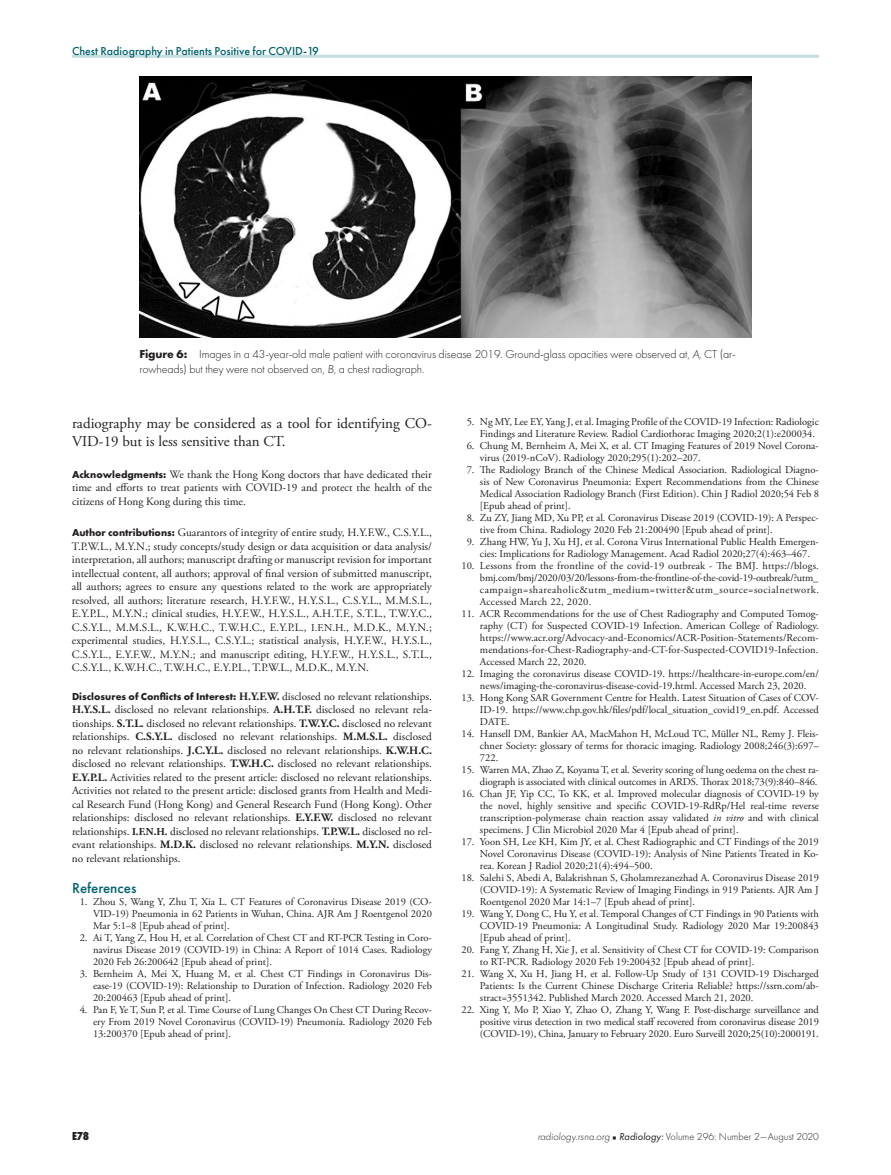
<style>
.page{position:relative;width:891px;height:1175px;background:#fff}
.page>*{position:absolute;margin:0;border:0;box-sizing:border-box;transform-origin:0 0}
.t1{font:15px/18px "Adobe Garamond Pro";color:#231f20}
.t2{font:500 15px "Futura PT";color:#00636d}
.t3{font:300 12px/15px "Futura PT";letter-spacing:-.01em;color:#231f20}
.t4{font:500 12px "Futura PT";color:#00636d}
.t5{font:800 12px "Futura PT Cond";color:#231f20}
.t6{font:11.25px/13.5px "Adobe Garamond Pro";color:#231f20;text-align:justify}
.t7{font:10.5px/12px "Adobe Garamond Pro";color:#231f20;text-align:justify}
.t8{font:700 10.5px "Futura PT";color:#231f20}
.t9{font:300 10.5px "Futura PT";color:#231f20}
.s1{font-weight:700}
.s2{font-style:italic}
.s3{font-family:"Futura PT";font-weight:700;font-size:10.5px}
.s4{font-size:10.5px}
.s5{font-family:"Adobe Garamond Pro";font-size:11.25px}
.s6{font-family:"Adobe Garamond Pro";font-weight:400;font-size:11.25px}
.s7{font-weight:700;font-size:10.5px}
.s8{font-family:"Universal Newswith Comm Pi";font-weight:400;font-size:6px}
.s9{font-weight:400;font-style:italic}
</style>
<div class="page">
<hr style="left:72px;top:55px;width:747px;height:3px;background:#c6dee1">
<img style="left:140px;top:76px;width:612px;height:261px">
<p class="t4" style="left:72px;top:44px;width:249px">Chest Radiography in Patients Positive for COVID-19</p>
<p class="t3" style="left:140px;top:347px;width:598px"><span class="s1">Figure 6:</span> Images in a 43-year-old male patient with coronavirus disease 2019. Ground-glass opacities were observed at, <span class="s2">A</span>, CT (ar&shy;rowheads) but they were not observed on, <span class="s2">B</span>, a chest radiograph.</p>
<h1 class="t1" style="left:72px;top:415px;width:361px">radiography may be considered as a tool for identifying CO-<br>VID-19 but is less sensitive than CT.</h1>
<p class="t6" style="left:72px;top:467px;width:361px"><span class="s3">Acknowledgments:</span> We thank the Hong Kong doctors that have dedicated their time and efforts to treat patients with COVID-19 and protect the health of the citizens of Hong Kong during this time.</p>
<p class="t6" style="left:72px;top:526px;width:361px"><span class="s3">Author contributions:</span> Guarantors of integrity of entire study, H.Y.F.W., C.S.Y.L., T.P.W.L., M.Y.N.; study concepts/study design or data acquisition or data analysis/ interpretation, all authors; manuscript drafting or manuscript revision for important intellectual content, all authors; approval of final version of submitted manuscript, all authors; agrees to ensure any questions related to the work are appropriately resolved, all authors; literature research, H.Y.F.W., H.Y.S.L., C.S.Y.L., M.M.S.L., E.Y.P.L., M.Y.N.; clinical studies, H.Y.F.W., H.Y.S.L., A.H.T.F., S.T.L., T.W.Y.C., C.S.Y.L., M.M.S.L., K.W.H.C., T.W.H.C., E.Y.P.L., <span class="s4">I.F.N.H.</span>, M.D.K., M.Y.N.; experimental studies, H.Y.S.L., C.S.Y.L.; statistical analysis, H.Y.F.W., H.Y.S.L., C.S.Y.L., E.Y.F.W., M.Y.N.; and manuscript editing, H.Y.F.W., H.Y.S.L., S.T.L., C.S.Y.L., K.W.H.C., T.W.H.C., E.Y.P.L., T.P.W.L., M.D.K., M.Y.N.</p>
<p class="t8" style="left:72px;top:689px;width:361px">Disclosures of Conflicts of Interest: <span class="s5">H.Y.F.W.</span> <span class="s6">disclosed no relevant relationships.</span></p>
<p class="t6" style="left:72px;top:703px;width:362px"><span class="s1">H.Y.S.L.</span> disclosed no relevant relationships. <span class="s1">A.H.T.F.</span> disclosed no relevant rela&shy;tionships. <span class="s1">S.T.L.</span> disclosed no relevant relationships. <span class="s1">T.W.Y.C.</span> disclosed no relevant relationships. <span class="s1">C.S.Y.L.</span> disclosed no relevant relationships. <span class="s1">M.M.S.L.</span> disclosed no relevant relationships. <span class="s1">J.C.Y.L.</span> disclosed no relevant relationships. <span class="s1">K.W.H.C. </span>disclosed no relevant relationships. <span class="s1">T.W.H.C.</span> disclosed no relevant relationships.<br><span class="s1">E.Y.P.L.</span> Activities related to the present article: disclosed no relevant relationships.<br>Activities not related to the present article: disclosed grants from Health and Medi&shy;cal Research Fund (Hong Kong) and General Research Fund (Hong Kong). Other relationships: disclosed no relevant relationships. <span class="s1">E.Y.F.W.</span> disclosed no relevant relationships. <span class="s7">I.F.N.H.</span> disclosed no relevant relationships. <span class="s1">T.P.W.L.</span> disclosed no rel&shy;evant relationships. <span class="s1">M.D.K.</span> disclosed no relevant relationships. <span class="s1">M.Y.N.</span> disclosed no relevant relationships.</p>
<h1 class="t2" style="left:72px;top:879px;width:66px">References</h1>
<p class="t7" style="left:93px;top:896px;width:340px;text-indent:-13px">1. Zhou S, Wang Y, Zhu T, Xia L. CT Features of Coronavirus Disease 2019 (CO-VID-19) Pneumonia in 62 Patients in Wuhan, China. AJR Am J Roentgenol 2020<br>Mar 5:1–8 [Epub ahead of print].</p>
<p class="t7" style="left:93px;top:932px;width:340px;text-indent:-13px">2. Ai T, Yang Z, Hou H, et al. Correlation of Chest CT and RT-PCR Testing in Coro&shy;navirus Disease 2019 (COVID-19) in China: A Report of 1014 Cases. Radiology 2020 Feb 26:200642 [Epub ahead of print].</p>
<p class="t7" style="left:93px;top:968px;width:340px;text-indent:-13px">3. Bernheim A, Mei X, Huang M, et al. Chest CT Findings in Coronavirus Dis&shy;ease-19 (COVID-19): Relationship to Duration of Infection. Radiology 2020 Feb 20:200463 [Epub ahead of print].</p>
<p class="t7" style="left:93px;top:1004px;width:340px;text-indent:-13px">4. Pan F, Ye T, Sun P, et al. Time Course of Lung Changes On Chest CT During Recov&shy;ery From 2019 Novel Coronavirus (COVID-19) Pneumonia. Radiology 2020 Feb 13:200370 [Epub ahead of print].</p>
<p class="t7" style="left:480px;top:416px;width:340px;text-indent:-13px">5. Ng MY, Lee EY, Yang J, et al. Imaging Profile of the COVID-19 Infection: Radiologic<br>Findings and Literature Review. Radiol Cardiothorac Imaging 2020;2(1):e200034.</p>
<p class="t7" style="left:480px;top:440px;width:340px;text-indent:-13px">6. Chung M, Bernheim A, Mei X, et al. CT Imaging Features of 2019 Novel Corona&shy;virus (2019-nCoV). Radiology 2020;295(1):202–207.</p>
<p class="t7" style="left:480px;top:464px;width:340px;text-indent:-13px">7. The Radiology Branch of the Chinese Medical Association. Radiological Diagno&shy;sis of New Coronavirus Pneumonia: Expert Recommendations from the Chinese Medical Association Radiology Branch (First Edition). Chin J Radiol 2020;54 Feb 8 [Epub ahead of print].</p>
<p class="t7" style="left:480px;top:512px;width:340px;text-indent:-13px">8. Zu ZY, Jiang MD, Xu PP, et al. Coronavirus Disease 2019 (COVID-19): A Perspec&shy;tive from China. Radiology 2020 Feb 21:200490 [Epub ahead of print].</p>
<p class="t7" style="left:467px;top:536px;width:354px;text-align:center">9. Zhang HW, Yu J, Xu HJ, et al. Corona Virus International Public Health Emergen&shy;cies: Implications for Radiology Management. Acad Radiol 2020;27(4):463–467.</p>
<p class="t7" style="left:480px;top:560px;width:341px;text-indent:-19px">10. Lessons from the frontline of the covid-19 outbreak - The BMJ. https://blogs. bmj.com/bmj/2020/03/20/lessons-from-the-frontline-of-the-covid-19-outbreak/?utm_ campaign=shareaholic&amp;utm_medium=twitter&amp;utm_source=socialnetwork.<br>Accessed March 22, 2020.</p>
<p class="t7" style="left:480px;top:608px;width:340px;text-indent:-19px">11. ACR Recommendations for the use of Chest Radiography and Computed Tomog&shy;raphy (CT) for Suspected COVID-19 Infection. American College of Radiology. https://www.acr.org/Advocacy-and-Economics/ACR-Position-Statements/Recom&shy;mendations-for-Chest-Radiography-and-CT-for-Suspected-COVID19-Infection.<br>Accessed March 22, 2020.</p>
<p class="t7" style="left:461px;top:668px;width:359px;text-align:center">12. Imaging the coronavirus disease COVID-19. https://healthcare-in-europe.com/en/ news/imaging-the-coronavirus-disease-covid-19.html. Accessed March 23, 2020.</p>
<p class="t7" style="left:480px;top:692px;width:340px;text-indent:-19px">13. Hong Kong SAR Government Centre for Health. Latest Situation of Cases of COV-ID-19. https://www.chp.gov.hk/files/pdf/local_situation_covid19_en.pdf. Accessed DATE.</p>
<p class="t7" style="left:480px;top:728px;width:340px;text-indent:-19px">14. Hansell DM, Bankier AA, MacMahon H, McLoud TC, Müller NL, Remy J. Fleis&shy;chner Society: glossary of terms for thoracic imaging. Radiology 2008;246(3):697– 722.</p>
<p class="t7" style="left:461px;top:764px;width:359px;text-align:right">15. Warren MA, Zhao Z, Koyama T, et al. Severity scoring of lung oedema on the chest ra&shy;diograph is associated with clinical outcomes in ARDS. Thorax 2018;73(9):840–846.</p>
<p class="t7" style="left:480px;top:788px;width:340px;text-indent:-19px">16. Chan JF, Yip CC, To KK, et al. Improved molecular diagnosis of COVID-19 by the novel, highly sensitive and specific COVID-19-RdRp/Hel real-time reverse transcription-polymerase chain reaction assay validated <span class="s2">in vitro</span> and with clinical specimens. J Clin Microbiol 2020 Mar 4 [Epub ahead of print].</p>
<p class="t7" style="left:480px;top:836px;width:340px;text-indent:-19px">17. Yoon SH, Lee KH, Kim JY, et al. Chest Radiographic and CT Findings of the 2019<br>Novel Coronavirus Disease (COVID-19): Analysis of Nine Patients Treated in Ko&shy;rea. Korean J Radiol 2020;21(4):494–500.</p>
<p class="t7" style="left:480px;top:872px;width:340px;text-indent:-19px">18. Salehi S, Abedi A, Balakrishnan S, Gholamrezanezhad A. Coronavirus Disease 2019 (COVID-19): A Systematic Review of Imaging Findings in 919 Patients. AJR Am J Roentgenol 2020 Mar 14:1–7 [Epub ahead of print].</p>
<p class="t7" style="left:480px;top:908px;width:341px;text-indent:-19px">19. Wang Y, Dong C, Hu Y, et al. Temporal Changes of CT Findings in 90 Patients with COVID-19 Pneumonia: A Longitudinal Study. Radiology 2020 Mar 19:200843 [Epub ahead of print].</p>
<p class="t7" style="left:480px;top:944px;width:340px;text-indent:-19px">20. Fang Y, Zhang H, Xie J, et al. Sensitivity of Chest CT for COVID-19: Comparison to RT-PCR. Radiology 2020 Feb 19:200432 [Epub ahead of print].</p>
<p class="t7" style="left:480px;top:968px;width:340px;text-indent:-19px">21. Wang X, Xu H, Jiang H, et al. Follow-Up Study of 131 COVID-19 Discharged Patients: Is the Current Chinese Discharge Criteria Reliable? https://ssrn.com/ab&shy;stract=3551342. Published March 2020. Accessed March 21, 2020.</p>
<p class="t7" style="left:480px;top:1004px;width:340px;text-indent:-19px">22. Xing Y, Mo P, Xiao Y, Zhao O, Zhang Y, Wang F. Post-discharge surveillance and positive virus detection in two medical staff recovered from coronavirus disease 2019 (COVID-19), China, January to February 2020. Euro Surveill 2020;25(10):2000191.</p>
<p class="t5" style="left:72px;top:1129px;width:19px">E78</p>
<p class="t9" style="left:538px;top:1131px;width:283px"><span class="s2">radiology.rsna.org</span> <span class="s8">n</span> <span class="s9">Radiology:</span> Volume 296: Number 2—August 2020</p>
</div>
